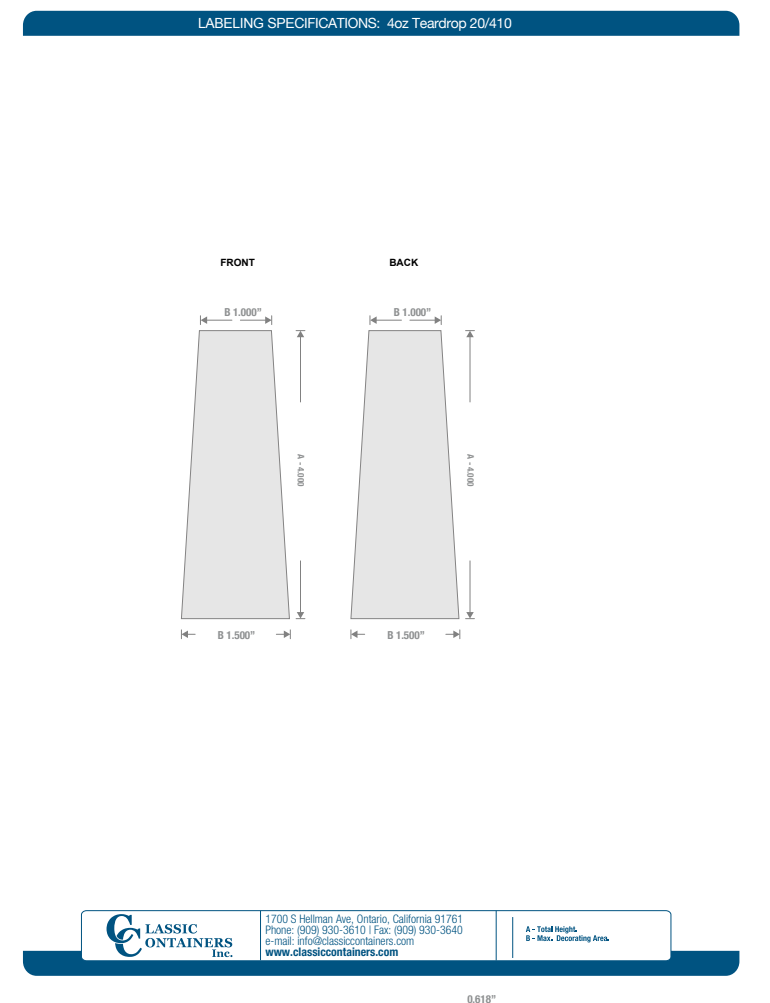
<style>
.page{position:relative;width:770px;height:1003px;background:#fff}
.page>*{position:absolute;margin:0;border:0;box-sizing:border-box;transform-origin:0 0}
.t1{font:14px "Helvetica Neue";letter-spacing:-.025em;color:#fff}
.t2{font:300 condensed 11.8px/10.9px "Helvetica Neue LT Pro";color:#005381;text-align:justify}
.t3{font:700 condensed 11.8px "Helvetica Neue LT Pro";color:#005381}
.t4{font:700 condensed 11px "Helvetica Neue";letter-spacing:-.005em;color:#8e9091}
.t5{font:700 10px "Arial";color:#000}
.t6{font:700 condensed 9px "Helvetica Neue";letter-spacing:-.005em;color:#8e9091}
.s1{font-family:"Arial"}
</style>
<div class="page">
<div style="left:23px;top:11px;width:716px;height:25px;background:#005381"></div>
<svg style="left:240px;top:316px;width:32px;height:9px"></svg>
<svg style="left:200px;top:316px;width:32px;height:9px"></svg>
<svg style="left:276px;top:630px;width:15px;height:9px"></svg>
<svg style="left:181px;top:630px;width:14px;height:9px"></svg>
<hr style="left:300px;top:336px;width:1px;height:66px;background:#818181">
<svg style="left:296px;top:330px;width:9px;height:7px"></svg>
<hr style="left:300px;top:561px;width:1px;height:52px;background:#818181">
<svg style="left:296px;top:612px;width:9px;height:7px"></svg>
<svg style="left:181px;top:330px;width:109px;height:290px"></svg>
<svg style="left:410px;top:316px;width:32px;height:9px"></svg>
<svg style="left:370px;top:316px;width:31px;height:9px"></svg>
<svg style="left:446px;top:630px;width:14px;height:9px"></svg>
<svg style="left:351px;top:630px;width:14px;height:9px"></svg>
<hr style="left:470px;top:336px;width:1px;height:66px;background:#818181">
<svg style="left:466px;top:330px;width:8px;height:7px"></svg>
<hr style="left:470px;top:561px;width:1px;height:52px;background:#818181">
<svg style="left:466px;top:612px;width:8px;height:7px"></svg>
<svg style="left:350px;top:330px;width:110px;height:290px"></svg>
<svg style="left:23px;top:910px;width:716px;height:66px"></svg>
<p class="t1" style="left:198px;top:11px;width:315px"><span class="s1">LABELING SPE</span>CIFICATIONS: 4oz Teardrop 20/410</p>
<p class="t5" style="left:220px;top:255px;width:36px">FRONT</p>
<p class="t5" style="left:389px;top:256px;width:30px">BACK</p>
<p class="t4" style="left:224px;top:303px;width:39px">B 1.000”</p>
<p class="t6" style="left:309px;top:454px;width:33px;rotate:90deg">A - 4.000</p>
<p class="t4" style="left:218px;top:626px;width:39px">B 1.500”</p>
<p class="t4" style="left:394px;top:303px;width:39px">B 1.000”</p>
<p class="t6" style="left:478px;top:454px;width:33px;rotate:90deg">A - 4.000</p>
<p class="t4" style="left:387px;top:626px;width:39px">B 1.500”</p>
<p class="t2" style="left:265px;top:913px;width:199px">1700 S Hellman Ave, Ontario, California 91761<br>Phone: (909) 930-3610 | Fax: (909) 930-3640 e-mail: info@classiccontainers.com</p>
<p class="t3" style="left:265px;top:944px;width:134px">www.classiccontainers.com</p>
<p class="t4" style="left:467px;top:990px;width:30px">0.618”</p>
</div>
